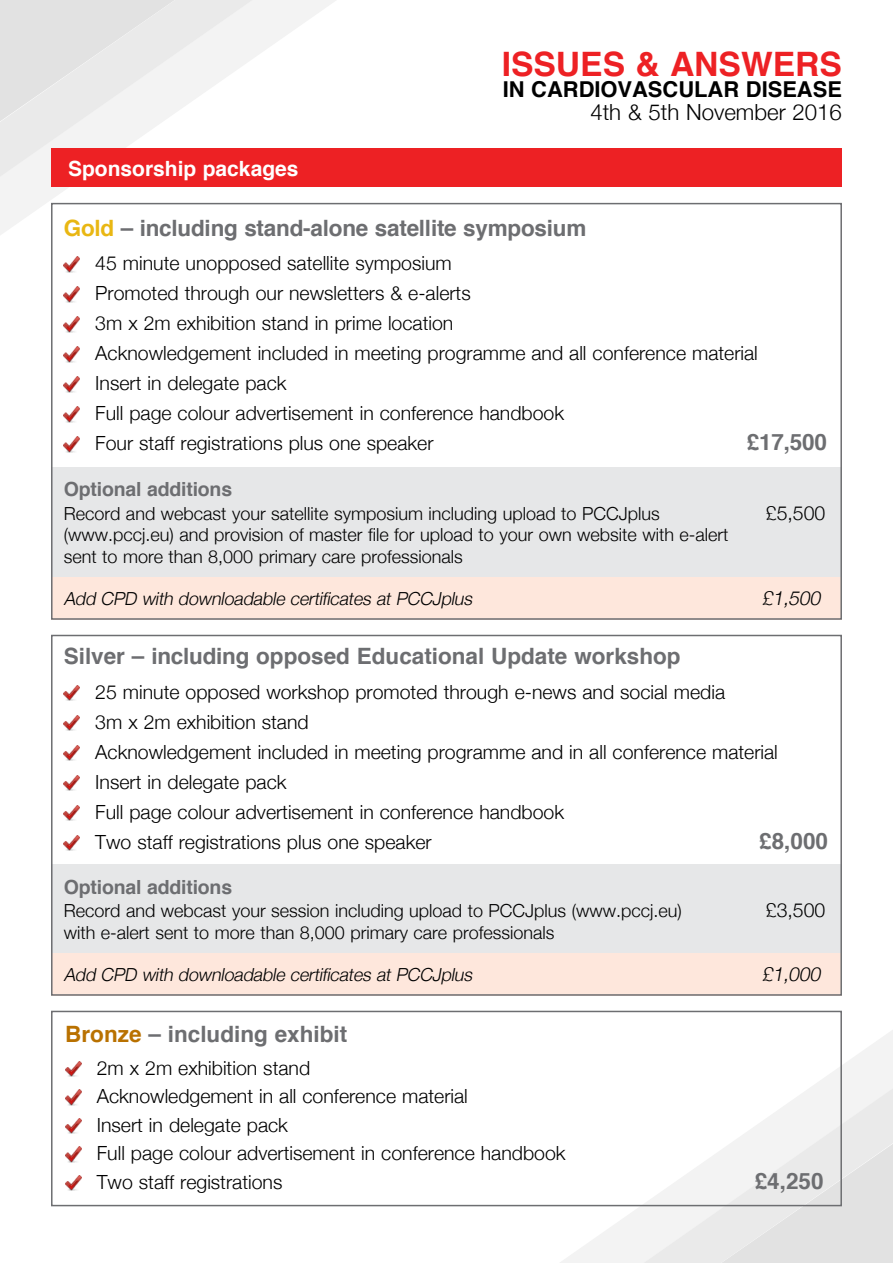
<style>
.page{position:relative;width:893px;height:1263px;background:#fff}
.page>*{position:absolute;margin:0;border:0;box-sizing:border-box;transform-origin:0 0}
.t1{font:700 33.6px "Helvetica";color:#ed2124}
.t2{font:700 22.5px "Helvetica";color:#6d6e71}
.t3{font:300 22.2px "Helvetica Neue";color:#000}
.t4{font:700 21.9px "Helvetica";color:#000}
.t5{font:700 21px "Helvetica";color:#fff}
.t6{font:300 19.5px "Helvetica Neue";color:#000}
.t7{font:700 19.5px "Helvetica";letter-spacing:-.01em;color:#6d6e71}
.t8{font:italic 300 19.5px "Helvetica Neue";color:#000}
.t9{font:300 18px "Helvetica Neue";color:#000}
.t10{font:italic 300 18px "Helvetica Neue";color:#000}
.s1{color:#e9b713}
.s2{color:#b97100}
</style>
<div class="page">
<svg style="left:0;top:0;width:356px;height:235px"></svg>
<svg style="left:0;top:0;width:271px;height:186px;fill:#eaeaea"></svg>
<svg style="left:539px;top:1030px;width:354px;height:233px"></svg>
<svg style="left:623px;top:1078px;width:270px;height:185px"></svg>
<div style="left:51px;top:467px;width:791px;height:110px;background:#e6e7e8"></div>
<img style="left:64px;top:257px;width:16px;height:15px">
<img style="left:64px;top:287px;width:16px;height:15px">
<img style="left:64px;top:317px;width:16px;height:15px">
<img style="left:64px;top:347px;width:16px;height:15px">
<img style="left:64px;top:377px;width:16px;height:15px">
<img style="left:64px;top:407px;width:16px;height:15px">
<img style="left:64px;top:437px;width:16px;height:15px">
<img style="left:65px;top:1061px;width:16px;height:16px">
<img style="left:65px;top:1090px;width:16px;height:15px">
<img style="left:65px;top:1118px;width:16px;height:16px">
<img style="left:65px;top:1147px;width:16px;height:15px">
<img style="left:65px;top:1175px;width:16px;height:16px">
<div style="left:51px;top:1011px;width:791px;height:195px;border:2px solid #6d6e71"></div>
<div style="left:51px;top:577px;width:791px;height:43px;background:#fee7dc"></div>
<img style="left:64px;top:685px;width:16px;height:16px">
<img style="left:64px;top:715px;width:16px;height:16px">
<img style="left:64px;top:745px;width:16px;height:16px">
<img style="left:64px;top:775px;width:16px;height:16px">
<img style="left:64px;top:805px;width:16px;height:16px">
<img style="left:64px;top:835px;width:16px;height:16px">
<div style="left:51px;top:149px;width:791px;height:38px;background:#ed2124"></div>
<div style="left:51px;top:203px;width:791px;height:417px;border:2px solid #6d6e71"></div>
<div style="left:51px;top:864px;width:791px;height:90px;background:#e6e7e8"></div>
<div style="left:51px;top:953px;width:791px;height:43px;background:#fee7dc"></div>
<div style="left:51px;top:635px;width:791px;height:361px;border:2px solid #6d6e71"></div>
<p class="t5" style="left:68px;top:152px;width:232px">Sponsorship packages</p>
<h1 class="t1" style="left:502px;top:37px;width:342px">ISSUES &amp; ANSWERS</h1>
<p class="t4" style="left:503px;top:72px;width:341px">IN CARDIOVASCULAR DISEASE</p>
<p class="t3" style="left:590px;top:94px;width:253px">4th &amp; 5th November 2016</p>
<p class="t2" style="left:64px;top:210px;width:524px"><span class="s1">Gold</span> – including stand-alone satellite symposium</p>
<p class="t6" style="left:95px;top:248px;width:358px">45 minute unopposed satellite symposium</p>
<p class="t6" style="left:95px;top:278px;width:377px">Promoted through our newsletters &amp; e-alerts</p>
<p class="t6" style="left:95px;top:308px;width:360px">3m x 2m exhibition stand in prime location</p>
<p class="t6" style="left:95px;top:338px;width:664px">Acknowledgement included in meeting programme and all conference material</p>
<p class="t6" style="left:95px;top:368px;width:193px">Insert in delegate pack</p>
<p class="t6" style="left:95px;top:398px;width:470px">Full page colour advertisement in conference handbook</p>
<p class="t6" style="left:95px;top:428px;width:340px">Four staff registrations plus one speaker</p>
<p class="t2" style="left:747px;top:424px;width:81px">£17,500</p>
<p class="t7" style="left:64px;top:474px;width:170px">Optional additions</p>
<p class="t9" style="left:64px;top:499px;width:597px">Record and webcast your satellite symposium including upload to PCCJplus</p>
<p class="t6" style="left:766px;top:497px;width:61px">£5,500</p>
<p class="t9" style="left:64px;top:520px;width:666px">(www.pccj.eu) and provision of master file for upload to your own website with e-alert</p>
<p class="t9" style="left:64px;top:542px;width:400px">sent to more than 8,000 primary care professionals</p>
<p class="t10" style="left:64px;top:584px;width:414px">Add CPD with downloadable certificatesatPCCJplus</p>
<p class="t8" style="left:762px;top:582px;width:65px">£1,500</p>
<p class="t2" style="left:64px;top:638px;width:618px">Silver – including opposed Educational Update workshop</p>
<p class="t6" style="left:95px;top:676px;width:631px">25 minute opposed workshop promoted through e-news and social media</p>
<p class="t6" style="left:95px;top:706px;width:215px">3m x 2m exhibition stand</p>
<p class="t6" style="left:95px;top:736px;width:684px">Acknowledgement included in meeting programme and in all conference material</p>
<p class="t6" style="left:95px;top:766px;width:193px">Insert in delegate pack</p>
<p class="t6" style="left:95px;top:796px;width:470px">Full page colour advertisement in conference handbook</p>
<p class="t6" style="left:95px;top:826px;width:338px">Two staff registrations plus one speaker</p>
<p class="t2" style="left:759px;top:822px;width:70px">£8,000</p>
<p class="t7" style="left:64px;top:871px;width:170px">Optional additions</p>
<p class="t9" style="left:64px;top:896px;width:620px">Record and webcast your session including upload to PCCJplus (www.pccj.eu)</p>
<p class="t6" style="left:766px;top:894px;width:61px">£3,500</p>
<p class="t9" style="left:64px;top:918px;width:492px">with e-alert sent to more than 8,000 primary care professionals</p>
<p class="t10" style="left:64px;top:959px;width:414px">Add CPD with downloadable certificatesatPCCJplus</p>
<p class="t8" style="left:762px;top:958px;width:65px">£1,000</p>
<p class="t2" style="left:65px;top:1016px;width:283px"><span class="s2">Bronze</span> – including exhibit</p>
<p class="t6" style="left:97px;top:1052px;width:215px">2m x 2m exhibition stand</p>
<p class="t6" style="left:97px;top:1080px;width:373px">Acknowledgement in all conference material</p>
<p class="t6" style="left:97px;top:1109px;width:193px">Insert in delegate pack</p>
<p class="t6" style="left:97px;top:1137px;width:470px">Full page colour advertisement in conference handbook</p>
<p class="t6" style="left:97px;top:1166px;width:187px">Two staff registrations</p>
<p class="t2" style="left:755px;top:1162px;width:70px">£4,250</p>
</div>
